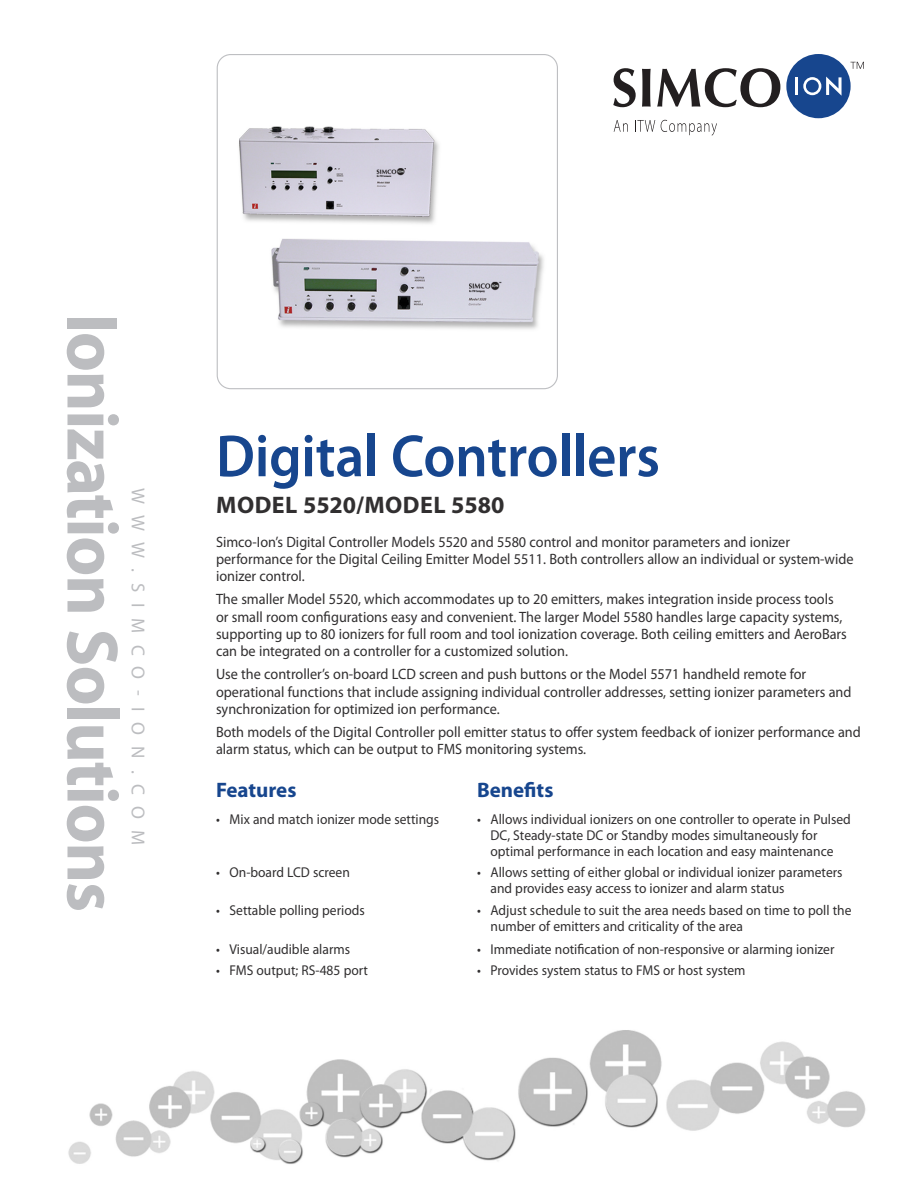
<style>
.page{position:relative;width:918px;height:1188px;background:#fff}
.page>*{position:absolute;margin:0;border:0;box-sizing:border-box;transform-origin:0 0}
.t1{font:700 73.5px "Myriad Pro";letter-spacing:-.02em;color:#bcbdc0;scale:.95 1}
.Cover__Main_head{font:600 60px "Myriad Pro";letter-spacing:-.005em;color:#17468e;scale:.95 1}
.Cover__Subhead{font:700 24px "Myriad Pro";letter-spacing:.02em;color:#312f30}
.Cover__F_B_Head{font:700 21px "Myriad Pro";color:#17468e}
.t2{font:18.75px "Myriad Pro";letter-spacing:.59em;color:#bcbdc0}
.Cover__Body_Copy{font:15px/17.2px "Myriad Pro";color:#312f30;scale:.95 1}
.Cover__F_B_bullets{font:14.25px/15.8px "Myriad Pro";color:#312f30;scale:.95 1}
</style>
<div class="page">
<img style="left:68px;top:1030px;width:798px;height:134px">
<svg style="left:850px;top:62px;width:14px;height:7px"></svg>
<div style="left:786px;top:54px;width:65px;height:64px;background:#17468e;border-radius:50%"></div>
<hr style="left:795px;top:77px;width:3px;height:18px;background:#fff">
<svg style="left:803px;top:77px;width:39px;height:19px"></svg>
<svg style="left:613px;top:68px;width:23px;height:39px"></svg>
<svg style="left:642px;top:69px;width:9px;height:38px"></svg>
<svg style="left:657px;top:68px;width:123px;height:39px"></svg>
<svg style="left:614px;top:120px;width:14px;height:12px"></svg>
<svg style="left:635px;top:120px;width:20px;height:12px"></svg>
<svg style="left:661px;top:120px;width:56px;height:16px"></svg>
<img style="left:239px;top:126px;width:305px;height:203px">
<div style="left:217px;top:54px;width:341px;height:335px;border:1px solid #bebfc2;border-radius:14px"></div>
<h1 class="t1" style="left:140px;top:314px;width:632px;rotate:90deg">Ionization Solutions</h1>
<p class="t2" style="left:150px;top:488px;width:359px;rotate:90deg">WWW.SIMCO-ION.COM</p>
<p class="Cover__Main_head" style="left:216px;top:418px;width:469px">Digital Controllers</p>
<p class="Cover__Subhead" style="left:216px;top:489px;width:290px">MODEL 5520/MODEL 5580</p>
<p class="Cover__Body_Copy" style="left:216px;top:533px;width:673px">Simco-Ion’s Digital Controller Models 5520 and 5580 control and monitor parameters and ionizer performance for the Digital Ceiling Emitter Model 5511. Both controllers allow an individual or system-wide ionizer control.</p>
<p class="Cover__Body_Copy" style="left:216px;top:590px;width:666px">The smaller Model 5520, which accommodates up to 20 emitters, makes integration inside process tools or small room configurations easy and convenient. The larger Model 5580 handles large capacity systems, supporting up to 80 ionizers for full room and tool ionization coverage. Both ceiling emitters and AeroBars can be integrated on a controller for a customized solution.</p>
<p class="Cover__Body_Copy" style="left:216px;top:665px;width:670px">Use the controller’s on-board LCD screen and push buttons or the Model 5571 handheld remote for operational functions that include assigning individual controller addresses, setting ionizer parameters and synchronization for optimized ion performance.</p>
<p class="Cover__Body_Copy" style="left:216px;top:723px;width:680px">Both models of the Digital Controller poll emitter status to offer system feedback of ionizer performance and alarm status, which can be output to FMS monitoring systems.</p>
<p class="Cover__F_B_Head" style="left:216px;top:776px;width:82px">Features</p>
<p class="Cover__F_B_Head" style="left:477px;top:776px;width:78px">Benefits</p>
<p class="Cover__F_B_bullets" style="left:216px;top:811px;width:236px">• Mix and match ionizer mode settings</p>
<p class="Cover__F_B_bullets" style="left:490px;top:811px;width:381px;text-indent:-14px">• Allows individual ionizers on one controller to operate in Pulsed<br>DC, Steady-state DC or Standby modes simultaneously for optimal performance in each location and easy maintenance</p>
<p class="Cover__F_B_bullets" style="left:216px;top:864px;width:142px">• On-board LCD screen</p>
<p class="Cover__F_B_bullets" style="left:490px;top:864px;width:372px;text-indent:-14px">• Allows setting of either global or individual ionizer parameters and provides easy access to ionizer and alarm status</p>
<p class="Cover__F_B_bullets" style="left:216px;top:903px;width:158px">• Settable polling periods</p>
<p class="Cover__F_B_bullets" style="left:490px;top:903px;width:382px;text-indent:-14px">• Adjust schedule to suit the area needs based on time to poll the number of emitters and criticality of the area</p>
<p class="Cover__F_B_bullets" style="left:216px;top:941px;width:143px">• Visual/audible alarms</p>
<p class="Cover__F_B_bullets" style="left:477px;top:941px;width:378px">• Immediate notification of non-responsive or alarming ionizer</p>
<p class="Cover__F_B_bullets" style="left:216px;top:962px;width:162px">• FMS output; RS-485 port</p>
<p class="Cover__F_B_bullets" style="left:477px;top:962px;width:284px">• Provides system status to FMS or host system</p>
</div>
